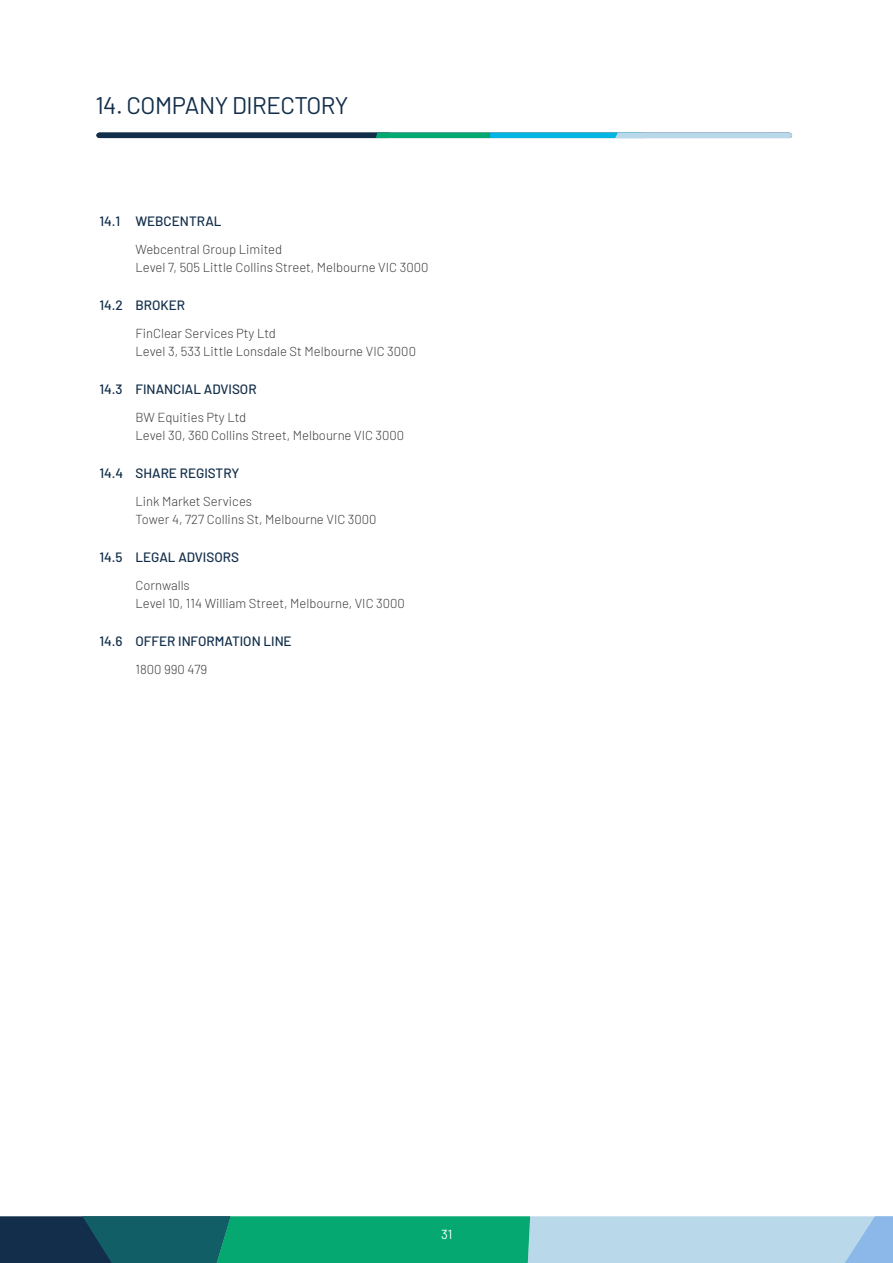
<style>
.page{position:relative;width:893px;height:1263px;background:#fff}
.page>*{position:absolute;margin:0;border:0;box-sizing:border-box;transform-origin:0 0}
.t1{font:24px "Barlow";letter-spacing:-.02em;color:#122e4a}
._1_1_header{font:500 13.5px "Barlow";color:#122e4a}
._1_1_Paragraph{font:300 13.05px "Barlow";color:#3e3e3f}
.t2{font:13.05px "Barlow";color:#fff}
</style>
<div class="page">
<svg style="left:96px;top:133px;width:696px;height:5px"></svg>
<svg style="left:0;top:1216px;width:893px;height:47px"></svg>
<p class="t1" style="left:95px;top:88px;width:255px">14. COMPANY DIRECTORY</p>
<p class="_1_1_header" style="left:99px;top:211px;width:124px">14.1 WEBCENTRAL</p>
<p class="_1_1_Paragraph" style="left:135px;top:240px;width:148px">Webcentral Group Limited</p>
<p class="_1_1_Paragraph" style="left:135px;top:258px;width:294px">Level 7, 505 Little Collins Street, Melbourne VIC 3000</p>
<p class="_1_1_header" style="left:99px;top:295px;width:87px">14.2 BROKER</p>
<p class="_1_1_Paragraph" style="left:135px;top:324px;width:142px">FinClear Services Pty Ltd</p>
<p class="_1_1_Paragraph" style="left:135px;top:342px;width:282px">Level 3, 533 Little Lonsdale St Melbourne VIC 3000</p>
<p class="_1_1_header" style="left:99px;top:379px;width:159px">14.3 FINANCIAL ADVISOR</p>
<p class="_1_1_Paragraph" style="left:135px;top:408px;width:112px">BW Equities Pty Ltd</p>
<p class="_1_1_Paragraph" style="left:135px;top:426px;width:270px">Level 30, 360 Collins Street, Melbourne VIC 3000</p>
<p class="_1_1_header" style="left:99px;top:463px;width:141px">14.4 SHARE REGISTRY</p>
<p class="_1_1_Paragraph" style="left:135px;top:492px;width:118px">Link Market Services</p>
<p class="_1_1_Paragraph" style="left:135px;top:510px;width:243px">Tower 4, 727 Collins St, Melbourne VIC 3000</p>
<p class="_1_1_header" style="left:99px;top:547px;width:141px">14.5 LEGAL ADVISORS</p>
<p class="_1_1_Paragraph" style="left:135px;top:576px;width:56px">Cornwalls</p>
<p class="_1_1_Paragraph" style="left:135px;top:594px;width:271px">Level 10, 114 William Street, Melbourne, VIC 3000</p>
<p class="_1_1_header" style="left:99px;top:631px;width:194px">14.6 OFFER INFORMATION LINE</p>
<p class="_1_1_Paragraph" style="left:135px;top:660px;width:73px">1800 990 479</p>
<p class="t2" style="left:441px;top:1225px;width:13px">31</p>
</div>
